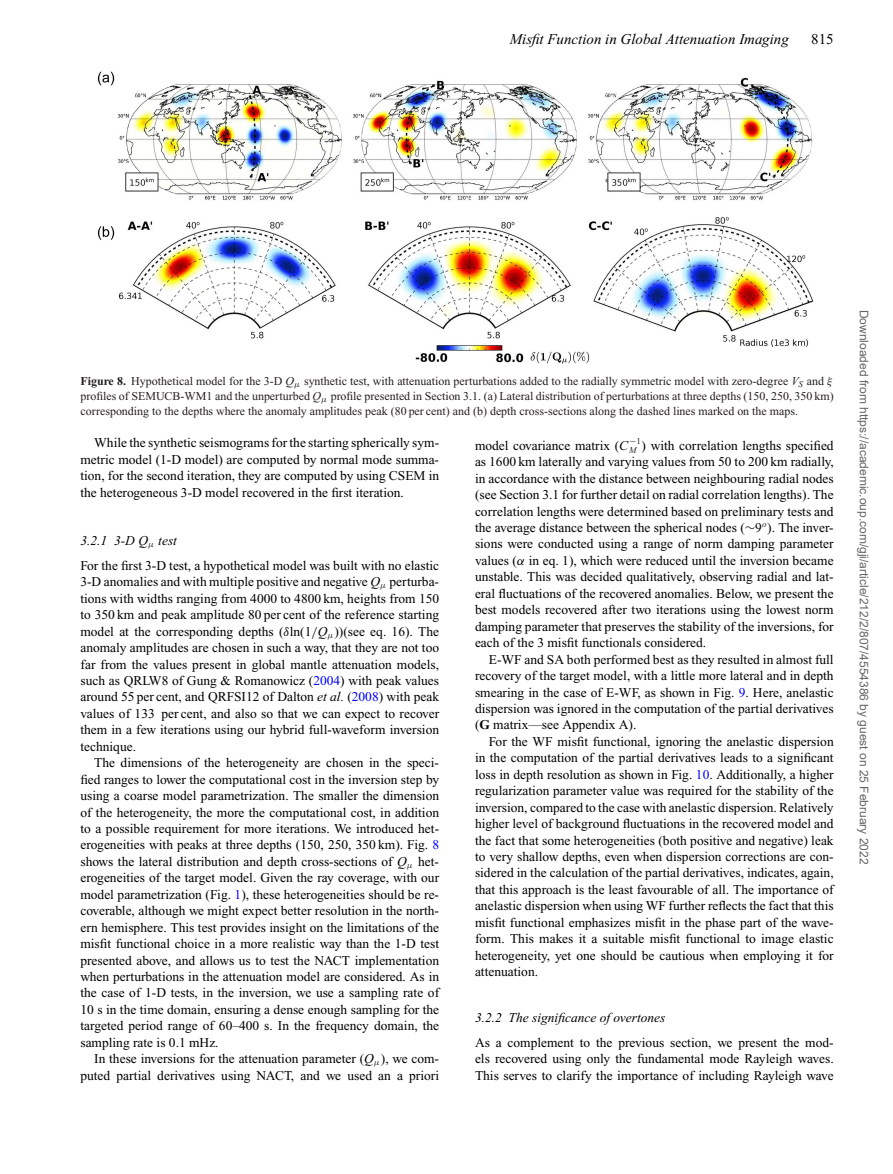
<style>
.page{position:relative;width:893px;height:1174px;background:#fff}
.page>*{position:absolute;margin:0;border:0;box-sizing:border-box;transform-origin:0 0}
.t1{font:italic 15px "Times New Roman";color:#000}
.t2{font:15px "Times New Roman";color:#000}
.t3{font:13.5px/16.5px "Times New Roman";color:#000;text-align:justify}
.t4{font:italic 13.5px "Times New Roman";color:#000}
.t5{font:12px/15px "Times New Roman";color:#231f20;text-align:justify}
.t6{font:12px "Arial";color:#666}
.s1{font-weight:700}
.s2{font-style:italic}
.s3{font-family:"RMTMI"}
.s4{color:#00f}
.s5{font-family:"MTSY"}
</style>
<div class="page">
<img style="left:98px;top:71px;width:716px;height:293px">
<p class="t1" style="left:510px;top:33px;width:281px">Misfit Function in Global Attenuation Imaging</p>
<p class="t2" style="left:811px;top:33px;width:24px">815</p>
<p class="t5" style="left:80px;top:375px;width:755px"><span class="s1">Figure 8.</span> Hypothetical model for the 3-D <span class="s2">Q</span><sub>μ</sub> synthetic test, with attenuation perturbations added to the radially symmetric model with zero-degree <span class="s2">V</span><sub>S</sub> and <span class="s3">ξ </span>profiles of SEMUCB-WM1 and the unperturbed <span class="s2">Q</span><sub>μ</sub> profile presented in Section 3.1. (a) Lateral distribution of perturbations at three depths (150, 250, 350 km) corresponding to the depths where the anomaly amplitudes peak (80 per cent) and (b) depth cross-sections along the dashed lines marked on the maps.</p>
<p class="t3" style="left:80px;top:436px;width:360px;text-indent:14px">While the synthetic seismograms for the starting spherically sym&shy;metric model (1-D model) are computed by normal mode summa&shy;tion, for the second iteration, they are computed by using CSEM in the heterogeneous 3-D model recovered in the first iteration.</p>
<p class="t3" style="left:80px;top:529px;width:360px;line-height:24.6px"><span class="s2">3.2.1 3-D Q</span><sub>μ</sub> <span class="s2">test<br></span>For the first 3-D test, a hypothetical model was built with no elastic</p>
<p class="t3" style="left:80px;top:575px;width:360px">3-D anomalies and with multiple positive and negative <span class="s2">Q</span><sub>μ</sub> perturba&shy;tions with widths ranging from 4000 to 4800 km, heights from 150 to 350 km and peak amplitude 80 per cent of the reference starting model at the corresponding depths (<span class="s3">δ</span>ln(1<span class="s3">/</span><span class="s2">Q</span><sub>μ</sub>))(see eq. 16). The anomaly amplitudes are chosen in such a way, that they are not too far from the values present in global mantle attenuation models, such as QRLW8 of Gung &amp; Romanowicz (<span class="s4">2004</span>) with peak values around 55 per cent, and QRFSI12 of Dalton <span class="s2">et al.</span> (<span class="s4">2008</span>) with peak values of 133 per cent, and also so that we can expect to recover them in a few iterations using our hybrid full-waveform inversion technique.</p>
<p class="t3" style="left:80px;top:755px;width:360px;text-indent:14px">The dimensions of the heterogeneity are chosen in the speci&shy;fied ranges to lower the computational cost in the inversion step by using a coarse model parametrization. The smaller the dimension of the heterogeneity, the more the computational cost, in addition to a possible requirement for more iterations. We introduced het&shy;erogeneities with peaks at three depths (150, 250, 350 km). Fig. <span class="s4">8 </span>shows the lateral distribution and depth cross-sections of <span class="s2">Q</span><sub>μ</sub> het&shy;erogeneities of the target model. Given the ray coverage, with our model parametrization (Fig. <span class="s4">1</span>), these heterogeneities should be re&shy;coverable, although we might expect better resolution in the north&shy;ern hemisphere. This test provides insight on the limitations of the misfit functional choice in a more realistic way than the 1-D test presented above, and allows us to test the NACT implementation when perturbations in the attenuation model are considered. As in the case of 1-D tests, in the inversion, we use a sampling rate of 10 s in the time domain, ensuring a dense enough sampling for the targeted period range of 60–400 s. In the frequency domain, the sampling rate is 0.1 mHz.</p>
<p class="t3" style="left:80px;top:1051px;width:360px;text-align:right">In these inversions for the attenuation parameter (<span class="s2">Q</span><sub>μ</sub>), we com&shy;puted partial derivatives using NACT, and we used an a priori</p>
<p class="t3" style="left:475px;top:438px;width:167px">model covariance matrix (<span class="s2">C</span><sup>−</sup><sup>1</sup></p>
<p class="t3" style="left:475px;top:438px;width:360px;text-indent:154px"><sub>M</sub> ) with correlation lengths specified as 1600 km laterally and varying values from 50 to 200 km radially, in accordance with the distance between neighbouring radial nodes (see Section 3.1 for further detail on radial correlation lengths). The correlation lengths were determined based on preliminary tests and the average distance between the spherical nodes (<span class="s5">∼</span>9<sup>o</sup>). The inver&shy;sions were conducted using a range of norm damping parameter values (<span class="s3">α</span> in eq. 1), which were reduced until the inversion became unstable. This was decided qualitatively, observing radial and lat&shy;eral fluctuations of the recovered anomalies. Below, we present the best models recovered after two iterations using the lowest norm damping parameter that preserves the stability of the inversions, for each of the 3 misfit functionals considered.</p>
<p class="t3" style="left:475px;top:652px;width:360px;text-indent:14px">E-WF and SA both performed best as they resulted in almost full recovery of the target model, with a little more lateral and in depth smearing in the case of E-WF, as shown in Fig. <span class="s4">9</span>. Here, anelastic dispersion was ignored in the computation of the partial derivatives (<span class="s1">G</span> matrix—see Appendix A).</p>
<p class="t3" style="left:475px;top:734px;width:360px;text-indent:14px">For the WF misfit functional, ignoring the anelastic dispersion in the computation of the partial derivatives leads to a significant loss in depth resolution as shown in Fig. <span class="s4">10</span>. Additionally, a higher regularization parameter value was required for the stability of the inversion, compared to the case with anelastic dispersion. Relatively higher level of background fluctuations in the recovered model and the fact that some heterogeneities (both positive and negative) leak to very shallow depths, even when dispersion corrections are con&shy;sidered in the calculation of the partial derivatives, indicates, again, that this approach is the least favourable of all. The importance of anelastic dispersion when using WF further reflects the fact that this misfit functional emphasizes misfit in the phase part of the wave&shy;form. This makes it a suitable misfit functional to image elastic heterogeneity, yet one should be cautious when employing it for attenuation.</p>
<p class="t4" style="left:475px;top:1012px;width:192px">3.2.2 The significance of overtones</p>
<p class="t3" style="left:475px;top:1035px;width:360px">As a complement to the previous section, we present the mod&shy;els recovered using only the fundamental mode Rayleigh waves.<br>This serves to clarify the importance of including Rayleigh wave</p>
<p class="t6" style="left:868px;top:309px;width:556px;rotate:90deg">Downloaded from https://academic.oup.com/gji/article/212/2/807/4554386 by guest on 25 February 2022</p>
</div>
